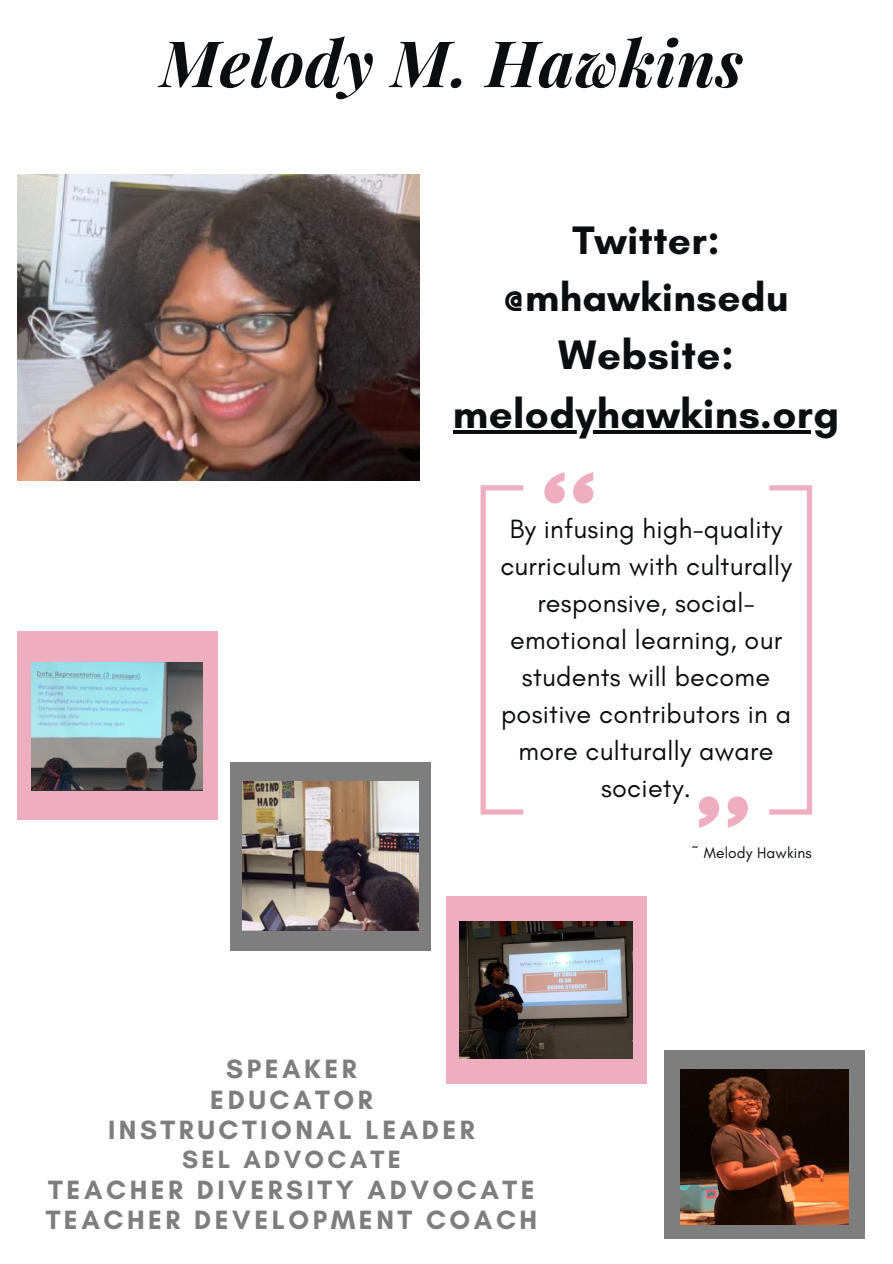
<style>
.page{position:relative;width:893px;height:1264px;background:#fff}
.page>*{position:absolute;margin:0;border:0;box-sizing:border-box;transform-origin:0 0}
.t1{font:italic 700 64.05px "Playfair Display";letter-spacing:.01em;color:#0b0d10}
.t2{font:700 42px/58.5px "Glacial Indifference";letter-spacing:.01em;color:#0b0d10;text-align:center}
.t3{font:700 40.5px/56.2px "Glacial Indifference";letter-spacing:.01em;color:#0b0d10;text-align:center}
.t4{font:27px/37px "Glacial Indifference";letter-spacing:.01em;color:#0b0d10;text-align:center}
.t5{font:700 27px/30.3px "Glacial Indifference";letter-spacing:.13em;color:#7e7e7e;text-align:center}
.t6{font:700 25.5px "Glacial Indifference";letter-spacing:.13em;color:#7e7e7e}
.t7{font:15.6px "Glacial Indifference";letter-spacing:.01em;color:#0b0d10}
</style>
<div class="page">
<div style="left:17px;top:631px;width:200px;height:188px;background:#eeaec0"></div>
<div style="left:230px;top:762px;width:200px;height:188px;background:#7e7e7e"></div>
<div style="left:446px;top:896px;width:200px;height:187px;background:#eeaec0"></div>
<div style="left:664px;top:1050px;width:200px;height:187px;background:#7e7e7e"></div>
<img style="left:242px;top:782px;width:176px;height:148px">
<img style="left:459px;top:921px;width:173px;height:137px">
<img style="left:680px;top:1069px;width:168px;height:154px">
<img style="left:32px;top:662px;width:170px;height:128px">
<img style="left:17px;top:174px;width:402px;height:306px">
<hr style="left:453px;top:430px;width:386px;height:3px;background:#0b0d10">
<svg style="left:573px;top:472px;width:20px;height:31px"></svg>
<svg style="left:544px;top:472px;width:20px;height:31px"></svg>
<svg style="left:699px;top:796px;width:20px;height:31px"></svg>
<svg style="left:727px;top:796px;width:21px;height:31px"></svg>
<svg style="left:480px;top:485px;width:43px;height:329px"></svg>
<svg style="left:769px;top:485px;width:43px;height:329px"></svg>
<h1 class="t1" style="left:160px;top:18px;width:584px">Melody M. Hawkins</h1>
<h3 class="t3" style="left:503px;top:212px;width:287px">Twitter: @mhawkinsedu</h3>
<h2 class="t2" style="left:453px;top:325px;width:388px">Website: melodyhawkins.org</h2>
<p class="t4" style="left:500px;top:509px;width:293px">By infusing high-quality curriculum with culturally responsive, social&shy;emotional learning, our students will become positive contributors in a more culturally aware society.</p>
<p class="t5" style="left:108px;top:1053px;width:368px">SPEAKER<br>EDUCATOR<br>INSTRUCTIONAL LEADER</p>
<p class="t6" style="left:182px;top:1143px;width:220px">SEL ADVOCATE</p>
<p class="t5" style="left:46px;top:1173px;width:493px;text-align:left">TEACHER DIVERSITY ADVOCATE<br>TEACHER DEVELOPMENT COACH</p>
<p class="t7" style="left:691px;top:843px;width:122px">~ Melody Hawkins</p>
</div>
